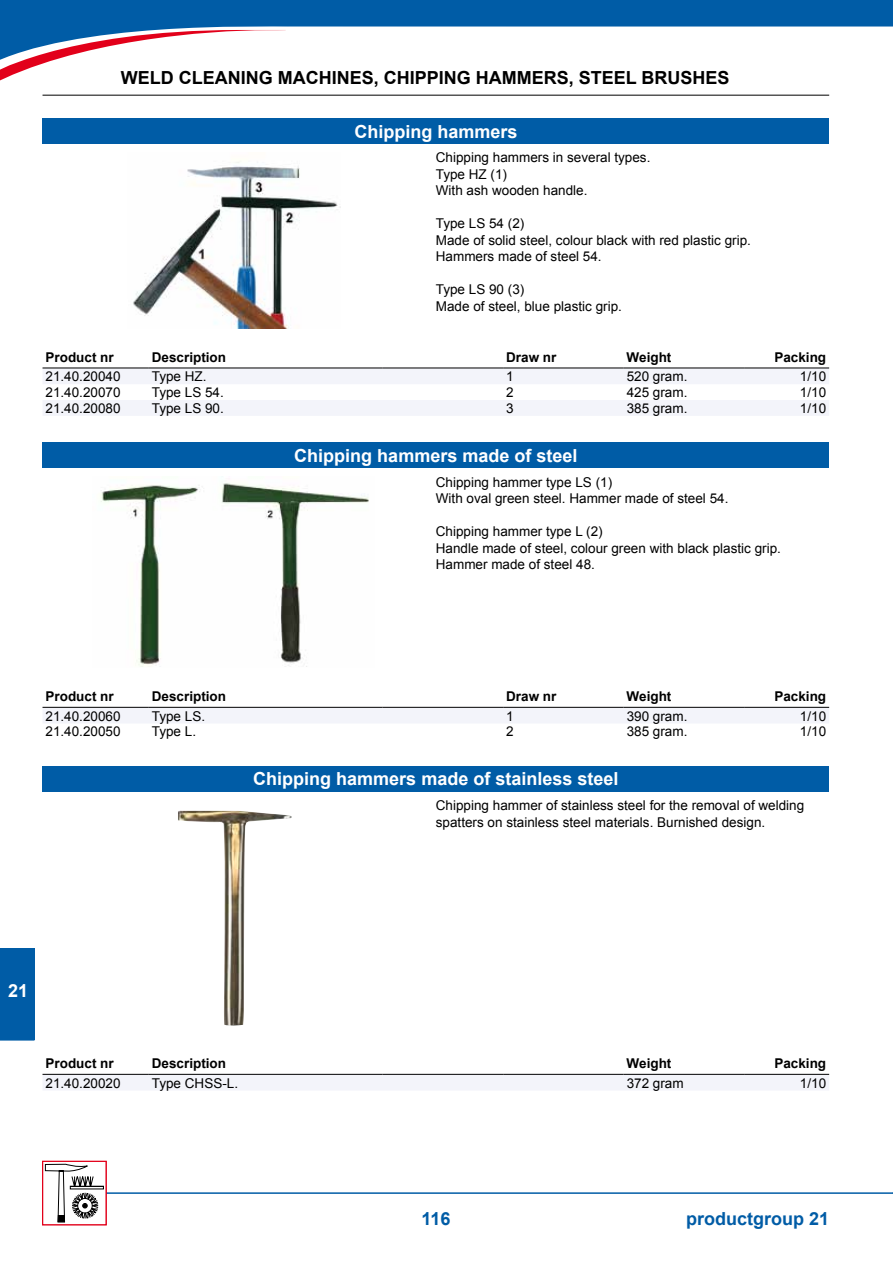
<style>
.page{position:relative;width:893px;height:1263px;background:#fff}
.page>*{position:absolute;margin:0;border:0;box-sizing:border-box;transform-origin:0 0}
.t1{font:700 18px "Arial";color:#fff}
.t2{font:700 18px "Arial";color:#000}
.t3{font:700 18px "Arial";color:#005ca6}
.t4{font:13.5px/16.5px "Arial";color:#000}
.t5{font:700 13.5px "Arial";color:#000}
</style>
<div class="page">
<svg style="left:0;top:0;width:893px;height:30px;background:#176aae"></svg>
<svg style="left:0;top:30px;width:286px;height:51px"></svg>
<div style="left:0;top:948px;width:34px;height:92px;background:#005ca6"></div>
<hr style="left:43px;top:95px;width:786px;height:1px;background:#000">
<hr style="left:43px;top:1192px;width:850px;height:2px;background:#005ca6">
<svg style="left:48px;top:1163px;width:19px;height:60px"></svg>
<svg style="left:45px;top:1164px;width:59px;height:58px"></svg>
<div style="left:42px;top:1161px;width:65px;height:64px;border:1px solid #e2001a"></div>
<div style="left:43px;top:119px;width:786px;height:25px;background:#005ca6"></div>
<img style="left:133px;top:161px;width:205px;height:167px">
<svg style="left:43px;top:369px;width:786px;height:47px"></svg>
<hr style="left:43px;top:368px;width:106px;height:1px;background:#000">
<hr style="left:149px;top:368px;width:234px;height:1px;background:#000">
<hr style="left:383px;top:368px;width:120px;height:1px;background:#000">
<hr style="left:503px;top:368px;width:121px;height:1px;background:#000">
<hr style="left:624px;top:368px;width:120px;height:1px;background:#000">
<hr style="left:744px;top:368px;width:85px;height:1px;background:#000">
<div style="left:43px;top:443px;width:786px;height:25px;background:#005ca6"></div>
<img style="left:100px;top:483px;width:269px;height:184px">
<div style="left:43px;top:708px;width:786px;height:15px;background:#f3f4fa"></div>
<hr style="left:43px;top:707px;width:106px;height:1px;background:#000">
<hr style="left:149px;top:707px;width:234px;height:1px;background:#000">
<hr style="left:383px;top:707px;width:120px;height:1px;background:#000">
<hr style="left:503px;top:707px;width:121px;height:1px;background:#000">
<hr style="left:624px;top:707px;width:120px;height:1px;background:#000">
<hr style="left:744px;top:707px;width:85px;height:1px;background:#000">
<div style="left:43px;top:766px;width:786px;height:25px;background:#005ca6"></div>
<img style="left:178px;top:811px;width:114px;height:214px">
<div style="left:43px;top:1075px;width:786px;height:15px;background:#f3f4fa"></div>
<hr style="left:43px;top:1074px;width:106px;height:1px;background:#000">
<hr style="left:149px;top:1074px;width:234px;height:1px;background:#000">
<hr style="left:383px;top:1074px;width:120px;height:1px;background:#000">
<hr style="left:503px;top:1074px;width:121px;height:1px;background:#000">
<hr style="left:624px;top:1074px;width:120px;height:1px;background:#000">
<hr style="left:744px;top:1074px;width:85px;height:1px;background:#000">
<h1 class="t2" style="left:121px;top:66px;width:610px">Weld cleaning machines, chipping hammers, steel brushes</h1>
<h1 class="t1" style="left:354px;top:119px;width:165px">Chipping hammers</h1>
<p class="t4" style="left:436px;top:150px;width:216px">Chipping hammers in several types.<br>Type HZ (1)<br>With ash wooden handle.</p>
<p class="t4" style="left:436px;top:216px;width:317px">Type LS 54 (2)<br>Made of solid steel, colour black with red plastic grip.<br>Hammers made of steel 54.</p>
<p class="t4" style="left:436px;top:282px;width:188px">Type LS 90 (3)<br>Made of steel, blue plastic grip.</p>
<p class="t5" style="left:46px;top:348px;width:70px">Product nr</p>
<p class="t5" style="left:152px;top:348px;width:76px">Description</p>
<p class="t5" style="left:506px;top:348px;width:52px">Draw nr</p>
<p class="t5" style="left:627px;top:348px;width:46px">Weight</p>
<p class="t5" style="left:774px;top:348px;width:53px">Packing</p>
<p class="t4" style="left:46px;top:368px;width:77px">21.40.20040</p>
<p class="t4" style="left:152px;top:368px;width:56px">Type HZ.</p>
<p class="t4" style="left:506px;top:368px;width:9px">1</p>
<p class="t4" style="left:627px;top:368px;width:62px">520 gram.</p>
<p class="t4" style="left:800px;top:368px;width:28px">1/10</p>
<p class="t4" style="left:46px;top:384px;width:77px">21.40.20070</p>
<p class="t4" style="left:152px;top:384px;width:74px">Type LS 54.</p>
<p class="t4" style="left:506px;top:384px;width:9px">2</p>
<p class="t4" style="left:627px;top:384px;width:62px">425 gram.</p>
<p class="t4" style="left:800px;top:384px;width:28px">1/10</p>
<p class="t4" style="left:46px;top:400px;width:77px">21.40.20080</p>
<p class="t4" style="left:152px;top:400px;width:74px">Type LS 90.</p>
<p class="t4" style="left:506px;top:400px;width:9px">3</p>
<p class="t4" style="left:627px;top:400px;width:62px">385 gram.</p>
<p class="t4" style="left:800px;top:400px;width:28px">1/10</p>
<h1 class="t1" style="left:294px;top:444px;width:285px">Chipping hammers made of steel</h1>
<p class="t4" style="left:436px;top:474px;width:294px">Chipping hammer type LS (1)<br>With oval green steel. Hammer made of steel 54.</p>
<p class="t4" style="left:436px;top:523px;width:347px">Chipping hammer type L (2)<br>Handle made of steel, colour green with black plastic grip.<br>Hammer made of steel 48.</p>
<p class="t5" style="left:46px;top:687px;width:70px">Product nr</p>
<p class="t5" style="left:152px;top:687px;width:76px">Description</p>
<p class="t5" style="left:506px;top:687px;width:52px">Draw nr</p>
<p class="t5" style="left:627px;top:687px;width:46px">Weight</p>
<p class="t5" style="left:774px;top:687px;width:53px">Packing</p>
<p class="t4" style="left:46px;top:708px;width:77px">21.40.20060</p>
<p class="t4" style="left:152px;top:708px;width:55px">Type LS.</p>
<p class="t4" style="left:506px;top:708px;width:9px">1</p>
<p class="t4" style="left:627px;top:708px;width:62px">390 gram.</p>
<p class="t4" style="left:800px;top:708px;width:28px">1/10</p>
<p class="t4" style="left:46px;top:723px;width:77px">21.40.20050</p>
<p class="t4" style="left:152px;top:723px;width:46px">Type L.</p>
<p class="t4" style="left:506px;top:723px;width:9px">2</p>
<p class="t4" style="left:627px;top:723px;width:62px">385 gram.</p>
<p class="t4" style="left:800px;top:723px;width:28px">1/10</p>
<h1 class="t1" style="left:253px;top:767px;width:367px">Chipping hammers made of stainless steel</h1>
<p class="t4" style="left:436px;top:797px;width:370px">Chipping hammer of stainless steel for the removal of welding spatters on stainless steel materials. Burnished design.</p>
<h1 class="t1" style="left:8px;top:978px;width:22px">21</h1>
<p class="t5" style="left:46px;top:1054px;width:70px">Product nr</p>
<p class="t5" style="left:152px;top:1054px;width:76px">Description</p>
<p class="t5" style="left:627px;top:1054px;width:46px">Weight</p>
<p class="t5" style="left:774px;top:1054px;width:53px">Packing</p>
<p class="t4" style="left:46px;top:1075px;width:77px">21.40.20020</p>
<p class="t4" style="left:152px;top:1075px;width:88px">Type CHSS-L.</p>
<p class="t4" style="left:627px;top:1075px;width:59px">372 gram</p>
<p class="t4" style="left:800px;top:1075px;width:28px">1/10</p>
<h1 class="t3" style="left:421px;top:1207px;width:31px">116</h1>
<h1 class="t3" style="left:686px;top:1206px;width:145px">productgroup 21</h1>
</div>
